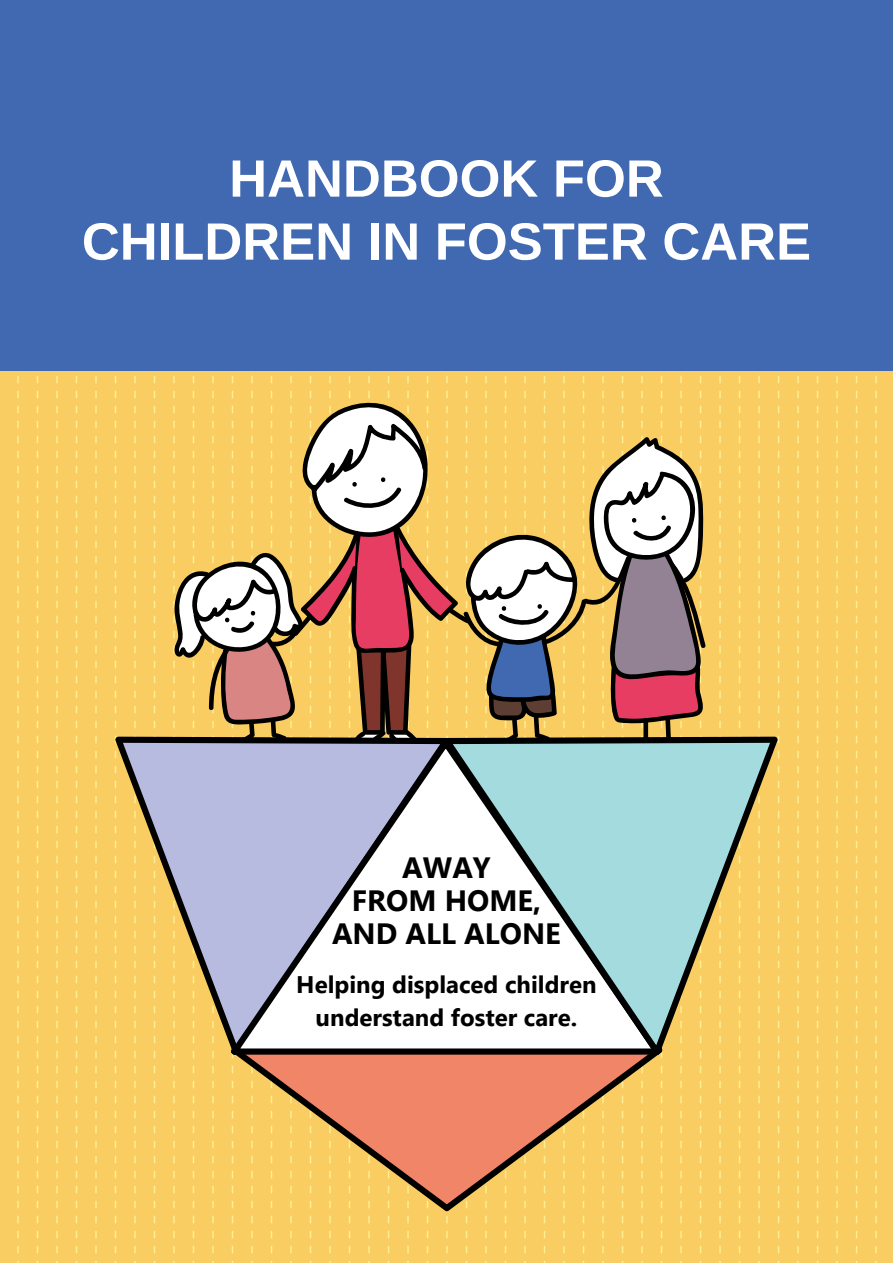
<style>
.page{position:relative;width:893px;height:1263px;background:#f9cd61}
.page>*{position:absolute;margin:0;border:0;box-sizing:border-box;transform-origin:0 0}
.t1{font:700 52.5px/63px "Liberation Sans";color:#fff;text-align:center}
.t2{font:700 29.4px/33px "Gadugi";color:#000;text-align:center}
.t3{font:700 24px/33px "Gadugi";color:#000;text-align:center}
</style>
<div class="page">
<svg style="left:17px;top:376px;width:2px;height:887px"></svg>
<svg style="left:37px;top:375px;width:1px;height:888px"></svg>
<svg style="left:56px;top:376px;width:2px;height:887px"></svg>
<svg style="left:76px;top:375px;width:1px;height:888px"></svg>
<svg style="left:95px;top:376px;width:2px;height:887px"></svg>
<svg style="left:115px;top:375px;width:1px;height:888px"></svg>
<svg style="left:134px;top:376px;width:2px;height:887px"></svg>
<svg style="left:154px;top:375px;width:1px;height:888px"></svg>
<svg style="left:719px;top:376px;width:2px;height:887px"></svg>
<svg style="left:739px;top:375px;width:1px;height:888px"></svg>
<svg style="left:758px;top:376px;width:2px;height:887px"></svg>
<svg style="left:778px;top:375px;width:1px;height:888px"></svg>
<svg style="left:797px;top:376px;width:2px;height:887px"></svg>
<svg style="left:817px;top:375px;width:1px;height:888px"></svg>
<svg style="left:836px;top:376px;width:2px;height:887px"></svg>
<svg style="left:856px;top:375px;width:1px;height:888px"></svg>
<svg style="left:875px;top:376px;width:2px;height:887px"></svg>
<svg style="left:173px;top:375px;width:535px;height:888px"></svg>
<svg style="left:231px;top:1057px;width:433px;height:154px"></svg>
<svg style="left:115px;top:737px;width:328px;height:320px"></svg>
<svg style="left:230px;top:740px;width:213px;height:316px;background:#caccdd"></svg>
<svg style="left:443px;top:737px;width:335px;height:320px"></svg>
<div style="left:0;top:0;width:893px;height:371px;background:#4069b2"></div>
<h1 class="t1" style="left:82px;top:148px;width:731px">HANDBOOK FOR<br>CHILDREN IN FOSTER CARE</h1>
<p class="t2" style="left:332px;top:851px;width:230px">AWAY<br>FROM HOME,<br>AND ALL ALONE</p>
<p class="t3" style="left:296px;top:968px;width:302px">Helping displaced children understand foster care.</p>
</div>
